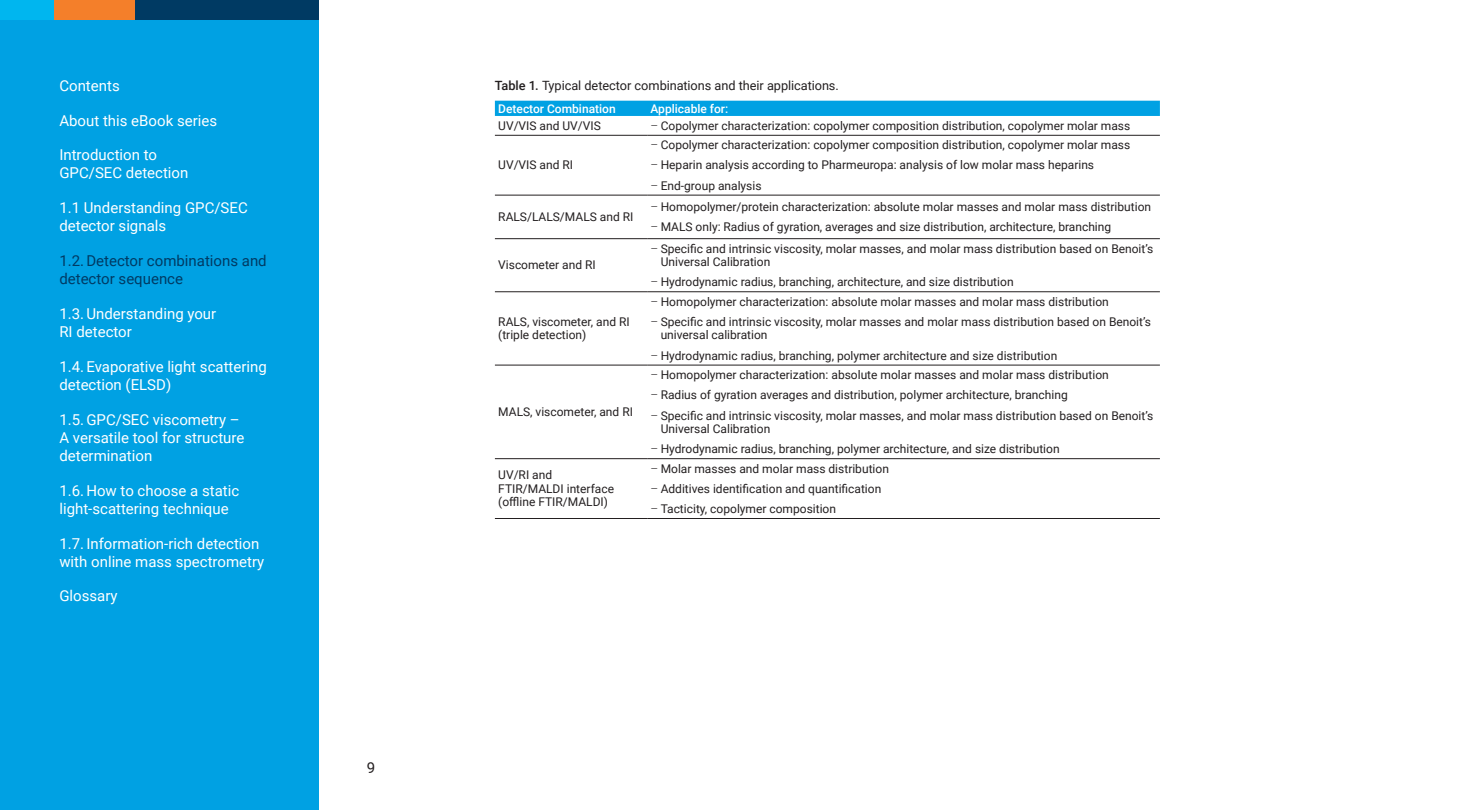
<style>
.page{position:relative;width:1458px;height:810px;background:#fff}
.page>*{position:absolute;margin:0;border:0;box-sizing:border-box;transform-origin:0 0}
.Contents{font:15px/18px "Roboto";color:#fff}
.Contents-2{font:15px/18px "Roboto";color:#003a63}
.t1{font:15px "Roboto";color:#231f20}
.t2{font:12.75px "Roboto";letter-spacing:-.005em;color:#231f20}
.Table_text{font:12px/13.5px "Roboto";color:#231f20}
.Table_header{font:500 12px "Roboto";color:#fff}
.s1{font-weight:500}
.s2{font-weight:300}
</style>
<div class="page">
<div style="left:0;top:0;width:319px;height:810px;background:#00a1e3"></div>
<div style="left:0;top:0;width:54px;height:20px;background:#00b6ef"></div>
<div style="left:54px;top:0;width:81px;height:20px;background:#f47f2a"></div>
<div style="left:135px;top:0;width:184px;height:20px;background:#003a63"></div>
<div style="left:495px;top:101px;width:665px;height:15px;background:#00a1e3"></div>
<hr style="left:495px;top:135px;width:152px;height:1px;background:#231f20">
<hr style="left:647px;top:135px;width:513px;height:1px;background:#231f20">
<hr style="left:495px;top:195px;width:152px;height:1px;background:#231f20">
<hr style="left:647px;top:195px;width:513px;height:1px;background:#231f20">
<hr style="left:495px;top:239px;width:152px;height:1px;background:#231f20">
<hr style="left:647px;top:239px;width:513px;height:1px;background:#231f20">
<hr style="left:495px;top:292px;width:152px;height:1px;background:#231f20">
<hr style="left:647px;top:292px;width:513px;height:1px;background:#231f20">
<hr style="left:495px;top:365px;width:152px;height:1px;background:#231f20">
<hr style="left:647px;top:365px;width:513px;height:1px;background:#231f20">
<hr style="left:495px;top:459px;width:152px;height:1px;background:#231f20">
<hr style="left:647px;top:459px;width:513px;height:1px;background:#231f20">
<hr style="left:495px;top:518px;width:152px;height:1px;background:#231f20">
<hr style="left:647px;top:518px;width:513px;height:1px;background:#231f20">
<p class="Contents" style="left:59px;top:76px;width:62px">Contents</p>
<p class="Contents" style="left:59px;top:111px;width:159px">About this eBook series</p>
<p class="Contents" style="left:59px;top:145px;width:131px">Introduction to<br>GPC/SEC detection</p>
<p class="Contents" style="left:59px;top:198px;width:190px">1.1 Understanding GPC/SEC detector signals</p>
<p class="Contents-2" style="left:59px;top:251px;width:209px">1.2.Detector combinations and detector sequence</p>
<p class="Contents" style="left:59px;top:304px;width:158px">1.3.Understanding your<br>RI detector</p>
<p class="Contents" style="left:59px;top:357px;width:209px">1.4. Evaporative light scattering detection (ELSD)</p>
<p class="Contents" style="left:59px;top:410px;width:187px">1.5.GPC/SEC viscometry –<br>A versatile tool for structure determination</p>
<p class="Contents" style="left:59px;top:481px;width:181px">1.6. How to choose a static light‑scattering technique</p>
<p class="Contents" style="left:59px;top:534px;width:206px">1.7. Information-rich detection with online mass spectrometry</p>
<p class="Contents" style="left:59px;top:586px;width:60px">Glossary</p>
<p class="t1" style="left:367px;top:757px;width:10px">9</p>
<p class="t2" style="left:495px;top:76px;width:345px"><span class="s1">Table 1.</span> Typical detector combinations and their applications.</p>
<p class="Table_header" style="left:498px;top:100px;width:119px">Detector Combination</p>
<p class="Table_header" style="left:651px;top:100px;width:79px">Applicable for:</p>
<p class="Table_text" style="left:498px;top:118px;width:104px">UV/VIS and UV/VIS</p>
<p class="Table_text" style="left:651px;top:118px;width:481px"><span class="s2">–</span> Copolymer characterization: copolymer composition distribution, copolymer molar mass</p>
<p class="Table_text" style="left:498px;top:158px;width:76px">UV/VIS and RI</p>
<p class="Table_text" style="left:651px;top:138px;width:481px"><span class="s2">–</span> Copolymer characterization: copolymer composition distribution, copolymer molar mass</p>
<p class="Table_text" style="left:651px;top:158px;width:445px"><span class="s2">–</span> Heparin analysis according to Pharmeuropa: analysis of low molar mass heparins</p>
<p class="Table_text" style="left:651px;top:178px;width:113px"><span class="s2">–</span> End-group analysis</p>
<p class="Table_text" style="left:498px;top:210px;width:137px">RALS/LALS/MALS and RI</p>
<p class="Table_text" style="left:498px;top:258px;width:99px">Viscometer and RI</p>
<p class="Table_text" style="left:498px;top:314px;width:133px">RALS, viscometer, and RI (triple detection)</p>
<p class="Table_text" style="left:498px;top:405px;width:136px">MALS, viscometer, and RI</p>
<p class="Table_text" style="left:498px;top:468px;width:117px">UV/RI and<br>FTIR/MALDI interface (offline FTIR/MALDI)</p>
<p class="Table_text" style="left:651px;top:200px;width:502px"><span class="s2">–</span> Homopolymer/protein characterization: absolute molar masses and molar mass distribution</p>
<p class="Table_text" style="left:651px;top:220px;width:462px"><span class="s2">–</span> MALS only: Radius of gyration, averages and size distribution, architecture, branching</p>
<p class="Table_text" style="left:661px;top:241px;width:494px;text-indent:-10px"><span class="s2">–</span> Specific and intrinsic viscosity, molar masses, and molar mass distribution based on Benoit’s<br>Universal Calibration</p>
<p class="Table_text" style="left:651px;top:275px;width:365px"><span class="s2">–</span> Hydrodynamic radius, branching, architecture, and size distribution</p>
<p class="Table_text" style="left:651px;top:294px;width:460px"><span class="s2">–</span> Homopolymer characterization: absolute molar masses and molar mass distribution</p>
<p class="Table_text" style="left:661px;top:314px;width:492px;text-indent:-10px"><span class="s2">–</span> Specific and intrinsic viscosity, molar masses and molar mass distribution based on Benoit’s universal calibration</p>
<p class="Table_text" style="left:651px;top:348px;width:408px"><span class="s2">–</span> Hydrodynamic radius, branching, polymer architecture and size distribution</p>
<p class="Table_text" style="left:651px;top:368px;width:460px"><span class="s2">–</span> Homopolymer characterization: absolute molar masses and molar mass distribution</p>
<p class="Table_text" style="left:651px;top:388px;width:419px"><span class="s2">–</span> Radius of gyration averages and distribution, polymer architecture, branching</p>
<p class="Table_text" style="left:661px;top:408px;width:494px;text-indent:-10px"><span class="s2">–</span> Specific and intrinsic viscosity, molar masses, and molar mass distribution based on Benoit’s<br>Universal Calibration</p>
<p class="Table_text" style="left:651px;top:442px;width:411px"><span class="s2">–</span> Hydrodynamic radius, branching, polymer architecture, and size distribution</p>
<p class="Table_text" style="left:651px;top:461px;width:240px"><span class="s2">–</span> Molar masses and molar mass distribution</p>
<p class="Table_text" style="left:651px;top:481px;width:232px"><span class="s2">–</span> Additives identification and quantification</p>
<p class="Table_text" style="left:651px;top:502px;width:187px"><span class="s2">–</span> Tacticity, copolymer composition</p>
</div>
